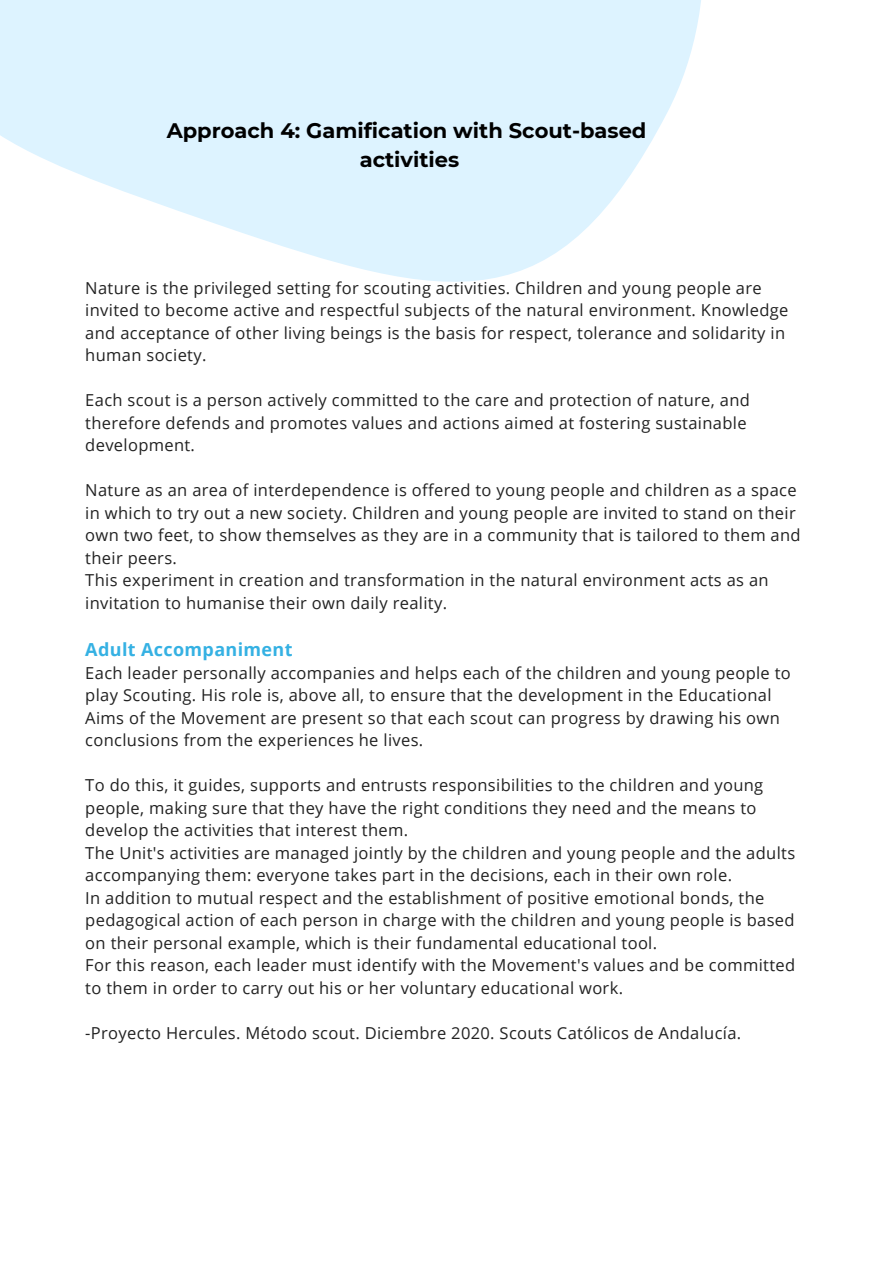
<style>
.page{position:relative;width:893px;height:1264px;background:#fff}
.page>*{position:absolute;margin:0;border:0;box-sizing:border-box;transform-origin:0 0}
.t1{font:700 21px "Montserrat";color:#000}
.t2{font:700 18px "Open Sans";letter-spacing:.02em;color:#35b1e3}
.t3{font:16.5px/22.5px "Open Sans";letter-spacing:.02em;color:#222}
</style>
<div class="page">
<svg style="left:0;top:0;width:701px;height:282px;fill:#ddf3ff"></svg>
<p class="t1" style="left:167px;top:117px;width:481px">Approach 4: Gamification with Scout-based</p>
<p class="t1" style="left:360px;top:147px;width:101px">activities</p>
<p class="t3" style="left:85px;top:276px;width:704px">Nature is the privileged setting for scouting activities. Children and young people are invited to become active and respectful subjects of the natural environment. Knowledge and acceptance of other living beings is the basis for respect, tolerance and solidarity in human society.</p>
<p class="t3" style="left:85px;top:388px;width:666px">Each scout is a person actively committed to the care and protection of nature, and therefore defends and promotes values and actions aimed at fostering sustainable development.</p>
<p class="t3" style="left:85px;top:478px;width:716px">Nature as an area of interdependence is offered to young people and children as a space in which to try out a new society. Children and young people are invited to stand on their own two feet, to show themselves as they are in a community that is tailored to them and their peers.</p>
<p class="t3" style="left:85px;top:568px;width:684px">This experiment in creation and transformation in the natural environment acts as an invitation to humanise their own daily reality.</p>
<p class="t2" style="left:85px;top:637px;width:209px">Adult Accompaniment</p>
<p class="t3" style="left:85px;top:661px;width:707px">Each leader personally accompanies and helps each of the children and young people to play Scouting. His role is, above all, to ensure that the development in the Educational Aims of the Movement are present so that each scout can progress by drawing his own conclusions from the experiences he lives.</p>
<p class="t3" style="left:85px;top:773px;width:679px">To do this, it guides, supports and entrusts responsibilities to the children and young people, making sure that they have the right conditions they need and the means to develop the activities that interest them.</p>
<p class="t3" style="left:85px;top:841px;width:711px">The Unit's activities are managed jointly by the children and young people and the adults accompanying them: everyone takes part in the decisions, each in their own role.</p>
<p class="t3" style="left:85px;top:886px;width:710px">In addition to mutual respect and the establishment of positive emotional bonds, the pedagogical action of each person in charge with the children and young people is based on their personal example, which is their fundamental educational tool.</p>
<p class="t3" style="left:85px;top:953px;width:711px">For this reason, each leader must identify with the Movement's values and be committed to them in order to carry out his or her voluntary educational work.</p>
<p class="t3" style="left:85px;top:1021px;width:657px">-Proyecto Hercules. Método scout. Diciembre 2020. Scouts Católicos de Andalucía.</p>
</div>
